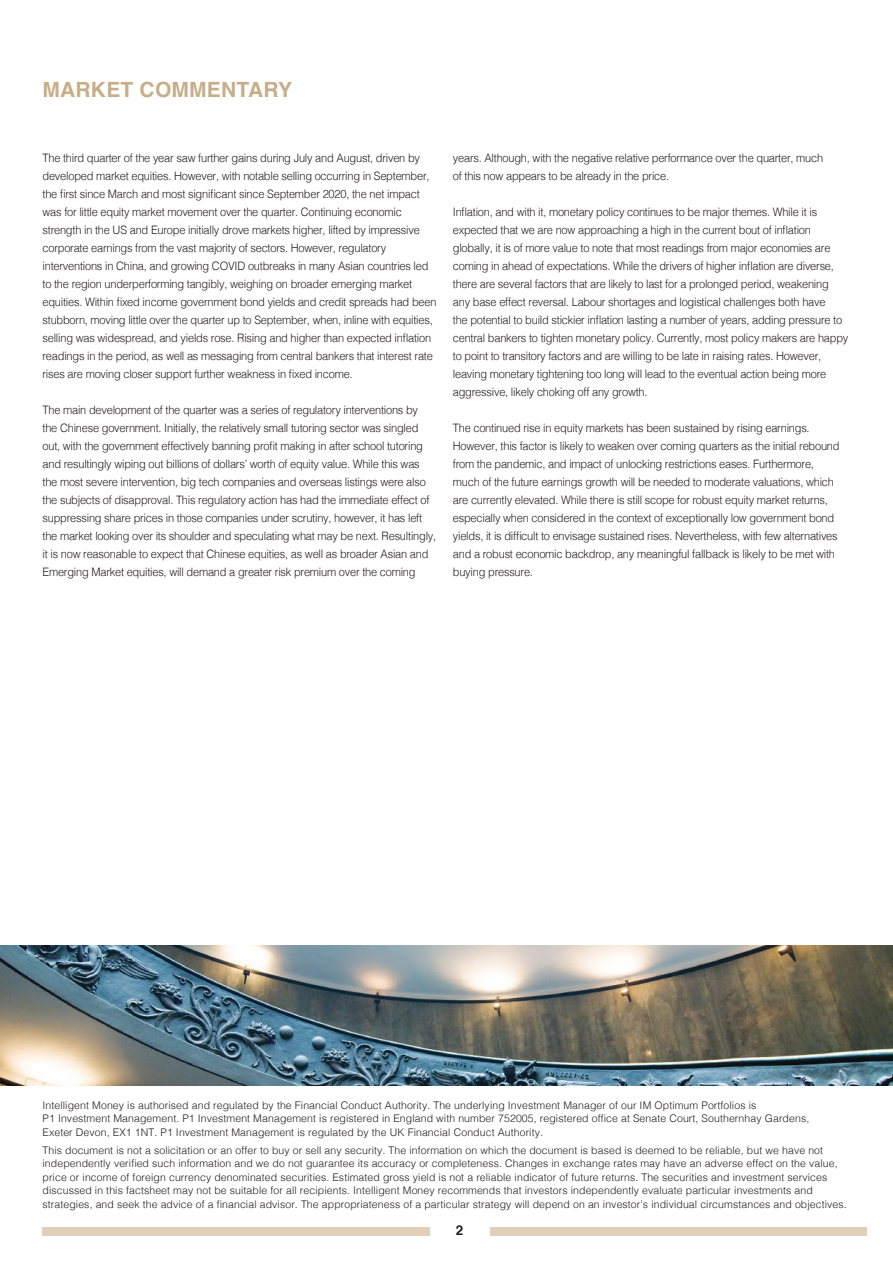
<style>
.page{position:relative;width:893px;height:1263px;background:#fff}
.page>*{position:absolute;margin:0;border:0;box-sizing:border-box;transform-origin:0 0}
.t1{font:700 21px "Helvetica";letter-spacing:.01em;color:#c6af88}
.t2{font:700 13.5px "Helvetica";color:#231f20}
.t3{font:300 11.7px/18px "Helvetica";letter-spacing:-.02em;color:#231f20;scale:.95 1}
.t4{font:300 10.5px/13.5px "Helvetica";letter-spacing:.01em;color:#231f20}
</style>
<div class="page">
<div style="left:43px;top:1227px;width:824px;height:8px;background:#dfd0b7"></div>
<div style="left:430px;top:1225px;width:59px;height:12px;background:#fff"></div>
<img style="left:0;top:945px;width:893px;height:141px">
<h1 class="t1" style="left:43px;top:72px;width:251px">MARKET COMMENTARY</h1>
<p class="t3" style="left:43px;top:148px;width:416px">The third quarter of the year saw further gains during July and August, driven by developed market equities. However, with notable selling occurring in September, the first since March and most significant since September 2020, the net impact was for little equity market movement over the quarter. Continuing economic strength in the US and Europe initially drove markets higher, lifted by impressive corporate earnings from the vast majority of sectors. However, regulatory interventions in China, and growing COVID outbreaks in many Asian countries led to the region underperforming tangibly, weighing on broader emerging market equities. Within fixed income government bond yields and credit spreads had been stubborn, moving little over the quarter up to September, when, inline with equities, selling was widespread, and yields rose. Rising and higher than expected inflation readings in the period, as well as messaging from central bankers that interest rate rises are moving closer support further weakness in fixed income.</p>
<p class="t3" style="left:43px;top:400px;width:416px">The main development of the quarter was a series of regulatory interventions by<br>the Chinese government. Initially, the relatively small tutoring sector was singled out, with the government effectively banning profit making in after school tutoring and resultingly wiping out billions of dollars’ worth of equity value. While this was the most severe intervention, big tech companies and overseas listings were also the subjects of disapproval. This regulatory action has had the immediate effect of suppressing share prices in those companies under scrutiny, however, it has left the market looking over its shoulder and speculating what may be next. Resultingly, it is now reasonable to expect that Chinese equities, as well as broader Asian and Emerging Market equities, will demand a greater risk premium over the coming</p>
<p class="t3" style="left:453px;top:148px;width:391px">years. Although, with the negative relative performance over the quarter, much of this now appears to be already in the price.</p>
<p class="t3" style="left:453px;top:202px;width:418px">Inflation, and with it, monetary policy continues to be major themes. While it is expected that we are now approaching a high in the current bout of inflation globally, it is of more value to note that most readings from major economies are coming in ahead of expectations. While the drivers of higher inflation are diverse, there are several factors that are likely to last for a prolonged period, weakening any base effect reversal. Labour shortages and logistical challenges both have<br>the potential to build stickier inflation lasting a number of years, adding pressure to central bankers to tighten monetary policy. Currently, most policy makers are happy to point to transitory factors and are willing to be late in raising rates. However, leaving monetary tightening too long will lead to the eventual action being more aggressive, likely choking off any growth.</p>
<p class="t3" style="left:453px;top:418px;width:409px">The continued rise in equity markets has been sustained by rising earnings.<br>However, this factor is likely to weaken over coming quarters as the initial rebound from the pandemic, and impact of unlocking restrictions eases. Furthermore, much of the future earnings growth will be needed to moderate valuations, which are currently elevated. While there is still scope for robust equity market returns, especially when considered in the context of exceptionally low government bond yields, it is difficult to envisage sustained rises. Nevertheless, with few alternatives and a robust economic backdrop, any meaningful fallback is likely to be met with buying pressure.</p>
<p class="t4" style="left:43px;top:1098px;width:768px">Intelligent Money is authorised and regulated by the Financial Conduct Authority. The underlying Investment Manager of our IM Optimum Portfolios is<br>P1 Investment Management. P1 Investment Management is registered in England with number 752005, registered office at Senate Court, Southernhay Gardens,<br>Exeter Devon, EX1 1NT. P1 Investment Management is regulated by the UK Financial Conduct Authority.</p>
<p class="t4" style="left:43px;top:1142px;width:806px">This document is not a solicitation or an offer to buy or sell any security. The information on which the document is based is deemed to be reliable, but we have not independently verified such information and we do not guarantee its accuracy or completeness. Changes in exchange rates may have an adverse effect on the value, price or income of foreign currency denominated securities. Estimated gross yield is not a reliable indicator of future returns. The securities and investment services discussed in this factsheet may not be suitable for all recipients. Intelligent Money recommends that investors independently evaluate particular investments and strategies, and seek the advice of a financial advisor. The appropriateness of a particular strategy will depend on an investor’s individual circumstances and objectives.</p>
<p class="t2" style="left:456px;top:1219px;width:9px">2</p>
</div>
